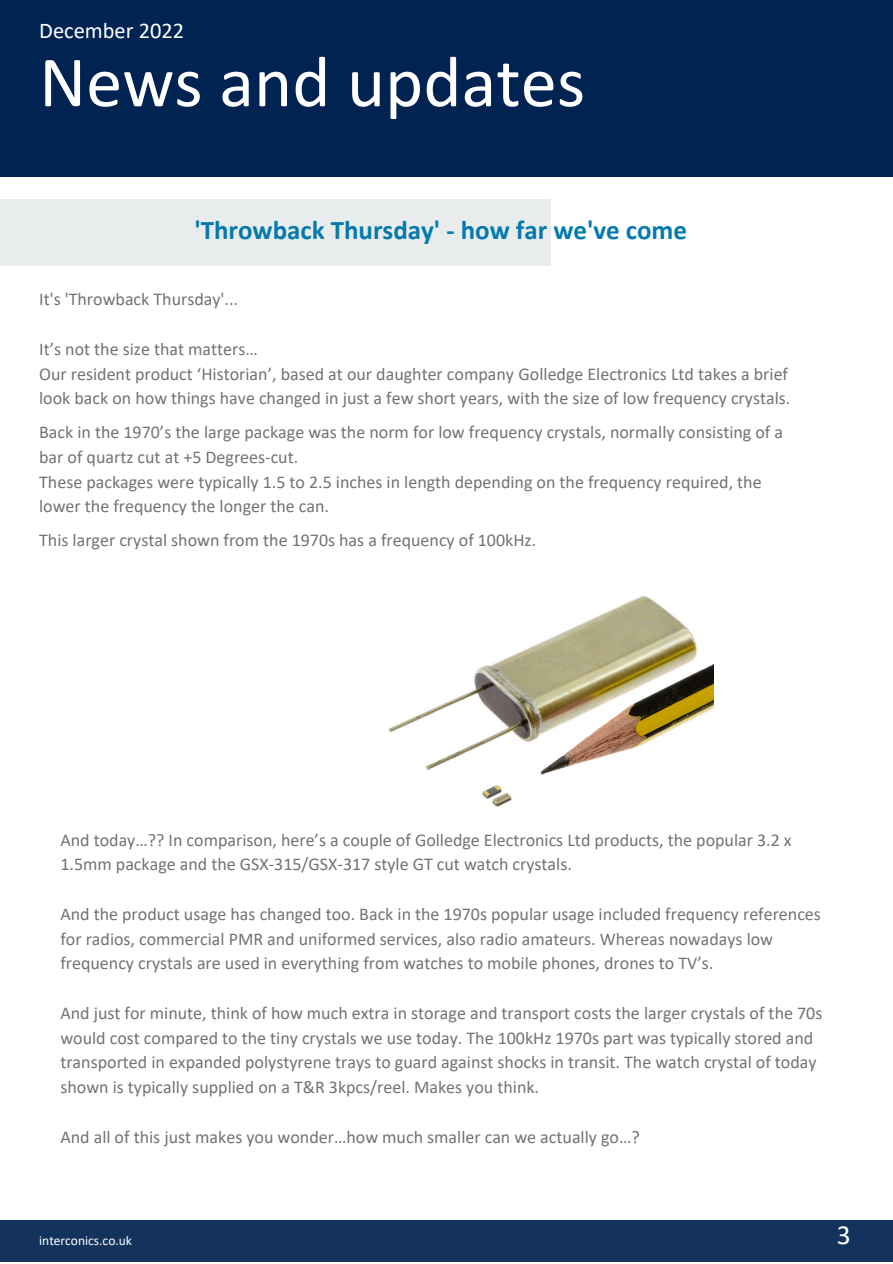
<style>
.page{position:relative;width:893px;height:1264px;background:#fff}
.page>*{position:absolute;margin:0;border:0;box-sizing:border-box;transform-origin:0 0}
.t1{font:72.75px "Calibri";color:#fff}
.t2{font:32.25px "Calibri";color:#fff}
.t3{font:27.75px "Calibri";color:#fff}
.t4{font:700 27px "Calibri";color:#057aae}
.t5{font:22.5px "Calibri";color:#fff}
.t6{font:18px/24.8px "Calibri";color:#737373}
.t7{font:13.5px "Calibri";color:#fff}
</style>
<div class="page">
<div style="left:0;top:0;width:892px;height:176px;background:#002351"></div>
<div style="left:0;top:1220px;width:892px;height:42px;background:#13335d"></div>
<img style="left:388px;top:596px;width:325px;height:211px">
<div style="left:0;top:199px;width:550px;height:67px;background:#e9eced"></div>
<p class="t5" style="left:39px;top:21px;width:146px">December 2022</p>
<h1 class="t1" style="left:39px;top:52px;width:547px">News and updates</h1>
<h3 class="t4" style="left:194px;top:219px;width:494px">'Throwback Thursday' - how far we've come</h3>
<p class="t6" style="left:39px;top:288px;width:200px">It's 'Throwback Thursday'...</p>
<p class="t6" style="left:39px;top:338px;width:752px">It’s not the size that matters…<br>Our resident product ‘Historian’, based at our daughter company Golledge Electronics Ltd takes a brief look back on how things have changed in just a few short years, with the size of low frequency crystals.</p>
<p class="t6" style="left:39px;top:421px;width:745px">Back in the 1970’s the large package was the norm for low frequency crystals, normally consisting of a bar of quartz cut at +5 Degrees-cut.<br>These packages were typically 1.5 to 2.5 inches in length depending on the frequency required, the lower the frequency the longer the can.</p>
<p class="t6" style="left:39px;top:529px;width:498px">This larger crystal shown from the 1970s has a frequency of 100kHz.</p>
<p class="t6" style="left:60px;top:828px;width:732px">And today…?? In comparison, here’s a couple of Golledge Electronics Ltd products, the popular 3.2 x<br>1.5mm package and the GSX-315/GSX-317 style GT cut watch crystals.</p>
<p class="t6" style="left:60px;top:902px;width:762px">And the product usage has changed too. Back in the 1970s popular usage included frequency references for radios, commercial PMR and uniformed services, also radio amateurs. Whereas nowadays low frequency crystals are used in everything from watches to mobile phones, drones to TV’s.</p>
<p class="t6" style="left:60px;top:1001px;width:763px">And just for minute, think of how much extra in storage and transport costs the larger crystals of the 70s would cost compared to the tiny crystals we use today. The 100kHz 1970s part was typically stored and transported in expanded polystyrene trays to guard against shocks in transit. The watch crystal of today shown is typically supplied on a T&amp;R 3kpcs/reel. Makes you think.</p>
<p class="t6" style="left:60px;top:1125px;width:581px">And all of this just makes you wonder…how much smaller can we actually go…?</p>
<p class="t7" style="left:39px;top:1234px;width:94px">interconics.co.uk</p>
<h2 class="t2" style="left:835px;top:1211px;width:18px">1</h2>
<h3 class="t3" style="left:836px;top:1223px;width:16px">3</h3>
</div>
